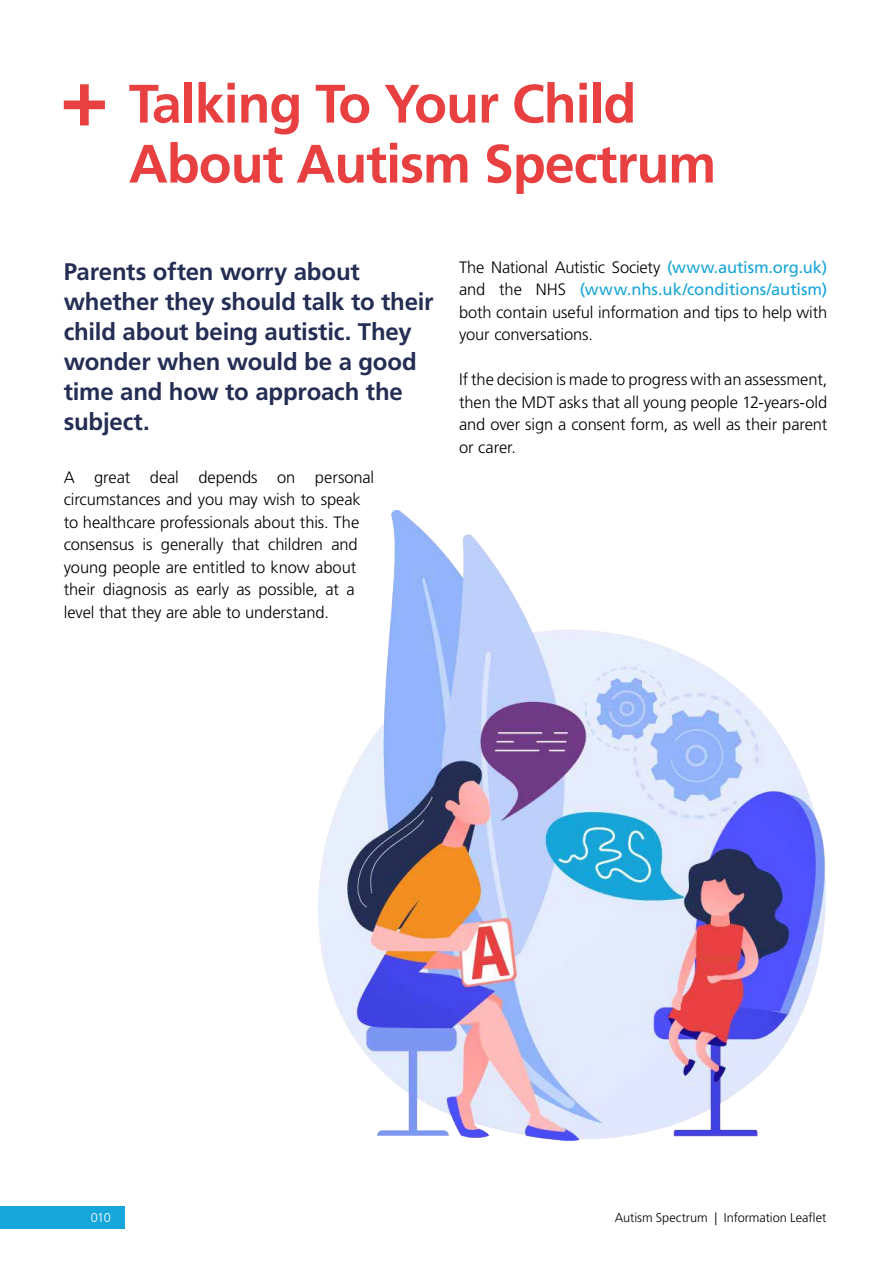
<style>
.page{position:relative;width:893px;height:1263px;background:#fff}
.page>*{position:absolute;margin:0;border:0;box-sizing:border-box;transform-origin:0 0}
.t1{font:700 54px/60px "Frutiger LT Pro";letter-spacing:-.02em;color:#e84040}
.t2{font:700 24px/30px "Frutiger LT Pro";letter-spacing:-.01em;color:#242e54}
.t3{font:300 16.5px/22.5px "Frutiger LT Pro";letter-spacing:-.005em;color:#000;text-align:justify}
.t4{font:300 12.75px "Frutiger LT Pro";letter-spacing:-.005em;color:#000}
.t5{font:300 12.75px "Frutiger LT Pro";color:#fff}
.s1{font-weight:400;color:#17a6d9}
</style>
<div class="page">
<svg style="left:64px;top:84px;width:41px;height:41px"></svg>
<img style="left:319px;top:510px;width:507px;height:630px">
<div style="left:0;top:1206px;width:125px;height:22px;background:#17a6d9"></div>
<h1 class="t1" style="left:129px;top:74px;width:589px">Talking To Your Child<br>About Autism Spectrum</h1>
<h2 class="t2" style="left:64px;top:257px;width:371px">Parents often worry about whether they should talk to their child about being autistic. They wonder when would be a good time and how to approach the subject.</h2>
<p class="t3" style="left:64px;top:466px;width:312px;text-align:left">A great deal depends on personal circumstances and you may wish to speak to healthcare professionals about this. The consensus is generally that children and young people are entitled to know about their diagnosis as early as possible, at a level that they are able to understand.</p>
<p class="t3" style="left:459px;top:256px;width:370px">The National Autistic Society <span class="s1">(www.autism.org.uk) </span>and the NHS <span class="s1">(www.nhs.uk/conditions/autism) </span>both contain useful information and tips to help with your conversations.</p>
<p class="t3" style="left:459px;top:368px;width:370px">If the decision is made to progress with an assessment, then the MDT asks that all young people 12-years-old and over sign a consent form, as well as their parent or carer.</p>
<p class="t5" style="left:91px;top:1210px;width:22px">010</p>
<p class="t4" style="left:615px;top:1210px;width:213px">Autism Spectrum | Information Leaflet</p>
</div>
